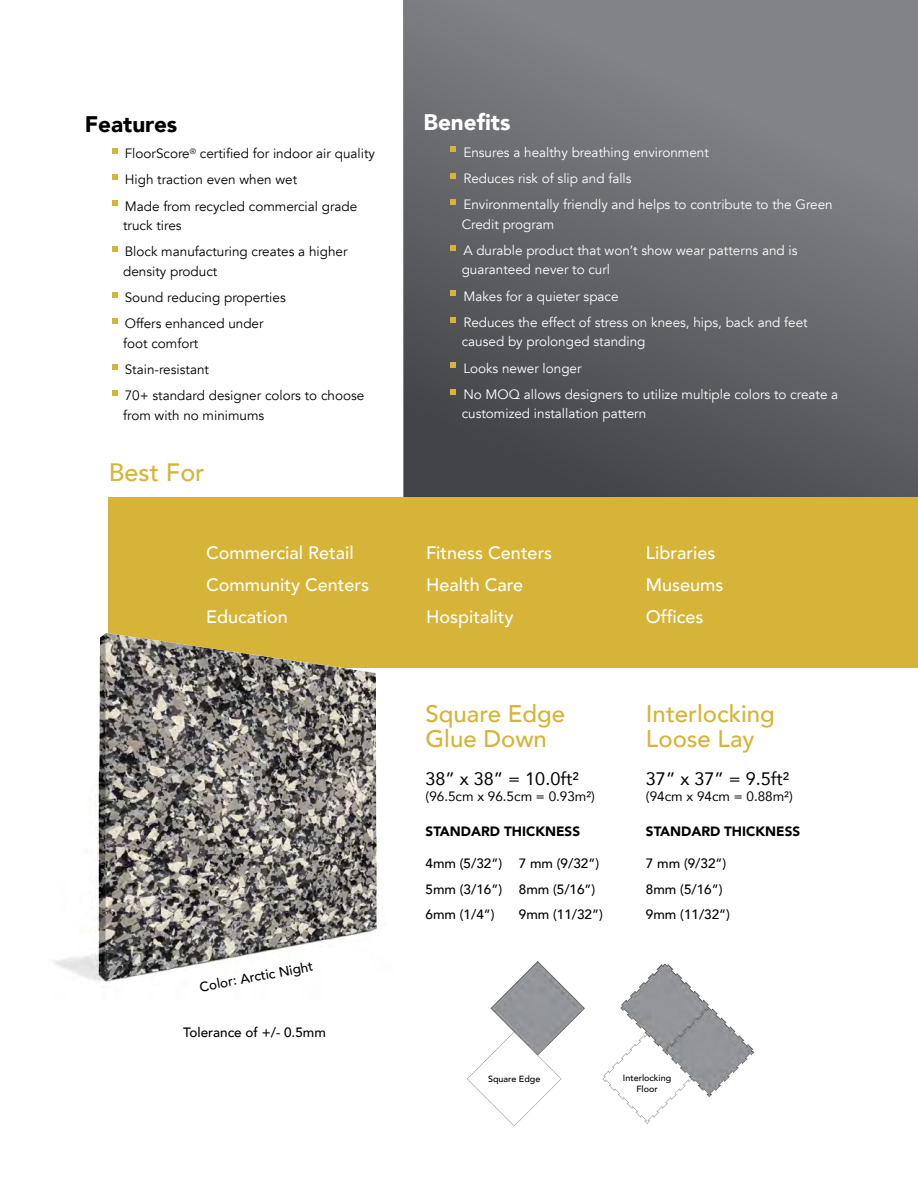
<style>
.page{position:relative;width:918px;height:1188px;background:#fff}
.page>*{position:absolute;margin:0;border:0;box-sizing:border-box;transform-origin:0 0}
.t1{font:500 25.05px "Avenir";color:#d6b438}
.t2{font:500 24px/25.5px "Avenir";color:#d6b438}
.t3{font:900 22.5px "Avenir";color:#000}
.t4{font:900 22.5px "Avenir";color:#fff}
.t5{font:500 18px/31.7px "Avenir";color:#fff}
.t6{font:18px "Avenir";color:#000}
.t7{font:13.5px/26.2px "Avenir";color:#fff}
.t8{font:13.5px/26.2px "Avenir";color:#000}
.t9{font:500 13.5px/25.5px "Avenir";color:#000}
.t10{font:13.5px "Avenir";color:#000}
.t11{font:900 13.5px "Avenir";color:#000}
.t12{font:500 9px/10.8px "Avenir";color:#000;text-align:center}
</style>
<div class="page">
<svg style="left:404px;top:0;width:514px;height:497px;background:#67696c"></svg>
<div style="left:108px;top:497px;width:810px;height:171px;background:#d6b438"></div>
<img style="left:55px;top:633px;width:324px;height:351px">
<img style="left:468px;top:962px;width:286px;height:164px">
<div style="left:620px;top:1068px;width:54px;height:26px;background:#fff"></div>
<div style="left:481px;top:1073px;width:66px;height:16px;background:#fff"></div>
<svg style="left:112px;top:148px;width:5px;height:6px"></svg>
<svg style="left:112px;top:174px;width:5px;height:6px"></svg>
<svg style="left:112px;top:201px;width:5px;height:5px"></svg>
<svg style="left:112px;top:246px;width:5px;height:6px"></svg>
<svg style="left:112px;top:292px;width:5px;height:6px"></svg>
<svg style="left:112px;top:318px;width:5px;height:6px"></svg>
<svg style="left:112px;top:364px;width:5px;height:6px"></svg>
<svg style="left:112px;top:390px;width:5px;height:6px"></svg>
<svg style="left:450px;top:147px;width:6px;height:5px"></svg>
<svg style="left:450px;top:173px;width:6px;height:5px"></svg>
<svg style="left:450px;top:199px;width:6px;height:6px"></svg>
<svg style="left:450px;top:245px;width:6px;height:5px"></svg>
<svg style="left:450px;top:291px;width:6px;height:5px"></svg>
<svg style="left:450px;top:317px;width:6px;height:5px"></svg>
<svg style="left:450px;top:363px;width:6px;height:5px"></svg>
<svg style="left:450px;top:389px;width:6px;height:5px"></svg>
<h3 class="t3" style="left:85px;top:105px;width:94px">Features</h3>
<p class="t8" style="left:125px;top:141px;width:252px">FloorScore<sup>®</sup> certified for indoor air quality<br>High traction even when wet<br>Made from recycled commercial grade</p>
<p class="t8" style="left:123px;top:213px;width:226px">truck tires<br>Block manufacturing creates a higher</p>
<p class="t8" style="left:123px;top:258px;width:164px">density product<br>Sound reducing properties<br>Offers enhanced under</p>
<p class="t8" style="left:123px;top:330px;width:243px">foot comfort<br>Stain-resistant<br>70+ standard designer colors to choose</p>
<p class="t8" style="left:123px;top:402px;width:143px">from with no minimums</p>
<h1 class="t1" style="left:109px;top:451px;width:97px">Best For</h1>
<h3 class="t4" style="left:423px;top:103px;width:89px">Benefits</h3>
<p class="t7" style="left:463px;top:139px;width:371px">Ensures a healthy breathing environment<br>Reduces risk of slip and falls<br>Environmentally friendly and helps to contribute to the Green</p>
<p class="t7" style="left:462px;top:211px;width:337px">Credit program<br>A durable product that won’t show wear patterns and is</p>
<p class="t7" style="left:462px;top:257px;width:347px">guaranteed never to curl<br>Makes for a quieter space<br>Reduces the effect of stress on knees, hips, back and feet</p>
<p class="t7" style="left:462px;top:329px;width:378px">caused by prolonged standing<br>Looks newer longer<br>No MOQ allows designers to utilize multiple colors to create a</p>
<p class="t7" style="left:462px;top:401px;width:186px">customized installation pattern</p>
<h3 class="t5" style="left:206px;top:536px;width:165px">Commercial Retail<br>Community Centers<br>Education</h3>
<h3 class="t5" style="left:426px;top:536px;width:128px">Fitness Centers<br>Health Care<br>Hospitality</h3>
<h3 class="t5" style="left:646px;top:536px;width:79px">Libraries<br>Museums<br>Offices</h3>
<p class="t9" style="left:197px;top:973px;width:117px;rotate:-10deg">Color: Arctic Night</p>
<p class="t9" style="left:183px;top:1019px;width:144px">Tolerance of +/- 0.5mm</p>
<h2 class="t2" style="left:426px;top:699px;width:141px">Square Edge<br>Glue Down</h2>
<h3 class="t6" style="left:426px;top:764px;width:155px">38” x 38” = 10.0ft²</h3>
<p class="t10" style="left:426px;top:786px;width:171px">(96.5cm x 96.5cm = 0.93m²)</p>
<p class="t11" style="left:426px;top:820px;width:156px">STANDARD THICKNESS</p>
<p class="t9" style="left:426px;top:850px;width:78px;text-align:justify">4mm (5/32”)<br>5mm (3/16”)<br>6mm (1/4”)</p>
<p class="t9" style="left:519px;top:850px;width:86px">7 mm (9/32”)<br>8mm (5/16”)<br>9mm (11/32”)</p>
<h2 class="t2" style="left:646px;top:699px;width:130px">Interlocking<br>Loose Lay</h2>
<h3 class="t6" style="left:646px;top:764px;width:145px">37” x 37” = 9.5ft²</h3>
<p class="t10" style="left:646px;top:786px;width:148px">(94cm x 94cm = 0.88m²)</p>
<p class="t11" style="left:646px;top:820px;width:156px">STANDARD THICKNESS</p>
<p class="t9" style="left:646px;top:850px;width:86px">7 mm (9/32”)<br>8mm (5/16”)<br>9mm (11/32”)</p>
<p class="t12" style="left:488px;top:1073px;width:54px">Square Edge</p>
<p class="t12" style="left:623px;top:1072px;width:50px">Interlocking<br>Floor</p>
</div>
